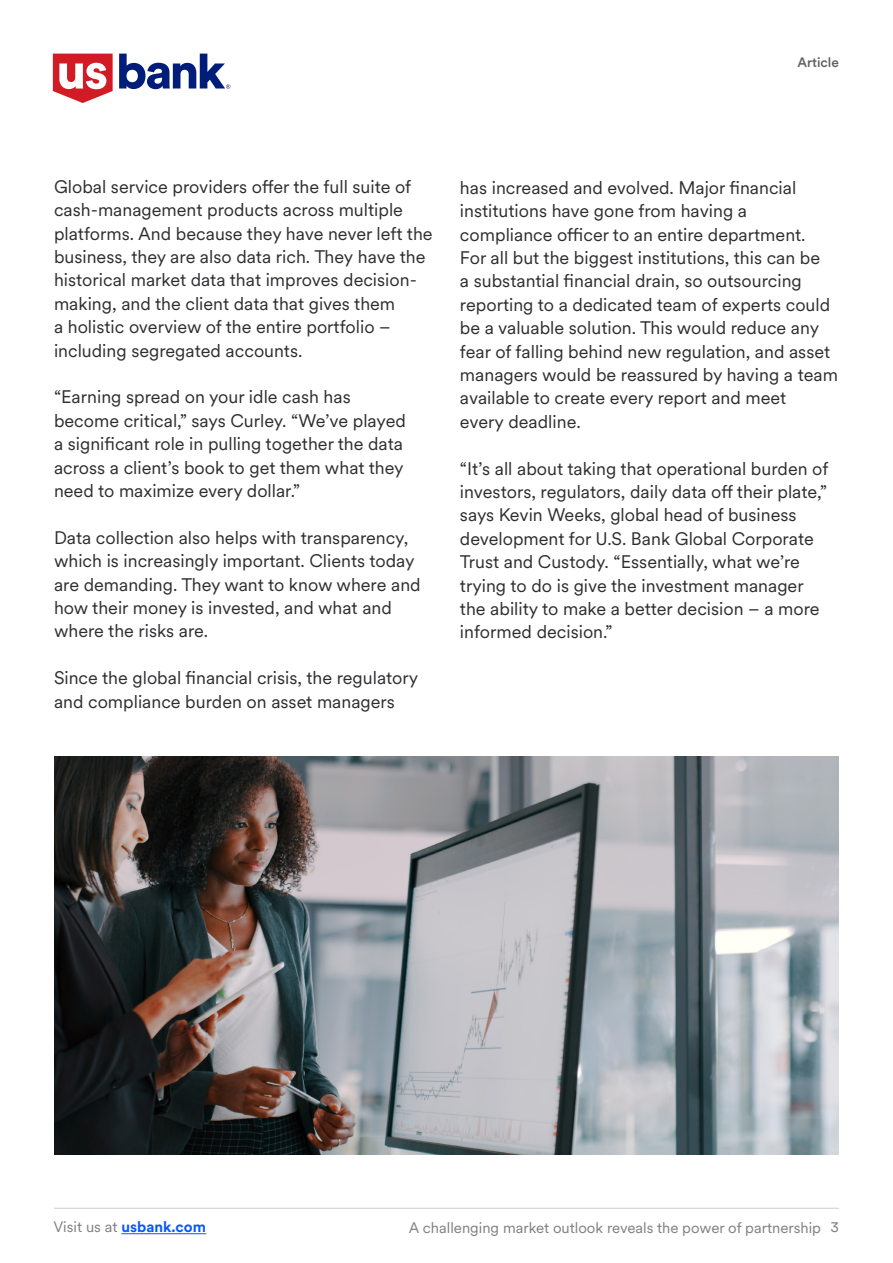
<style>
.page{position:relative;width:893px;height:1263px;background:#fff}
.page>*{position:absolute;margin:0;border:0;box-sizing:border-box;transform-origin:0 0}
.t1{font:18px/23.4px "U.S.Bank Circular";color:#2e2e32}
.t2{font:15px "U.S.Bank Circular";color:#7f7f84}
.t3{font:700 15px "U.S.Bank Circular";color:#0558ff}
.t4{font:500 13.5px "U.S.Bank Circular";color:#616161}
.s1{font-weight:400;color:#7f7f84}
</style>
<div class="page">
<svg style="left:119px;top:54px;width:111px;height:35px"></svg>
<svg style="left:53px;top:54px;width:60px;height:49px"></svg>
<hr style="left:54px;top:1208px;width:785px;height:1px;background:#ccccd2">
<hr style="left:121px;top:1233px;width:85px;height:1px;background:#0558ff">
<img style="left:54px;top:756px;width:785px;height:398px">
<p class="t4" style="left:797px;top:53px;width:43px">Article</p>
<p class="t1" style="left:54px;top:174px;width:380px">Global service providers offer the full suite of cash-management products across multiple platforms. And because they have never left the business, they are also data rich. They have the historical market data that improves decision&shy;making, and the client data that gives them<br>a holistic overview of the entire portfolio – including segregated accounts.</p>
<p class="t1" style="left:54px;top:385px;width:353px">“Earning spread on your idle cash has become critical,” says Curley. “We’ve played a significant role in pulling together the data across a client’s book to get them what they need to maximize every dollar.”</p>
<p class="t1" style="left:54px;top:525px;width:368px">Data collection also helps with transparency, which is increasingly important. Clients today are demanding. They want to know where and how their money is invested, and what and where the risks are.</p>
<p class="t1" style="left:54px;top:665px;width:366px">Since the global financial crisis, the regulatory and compliance burden on asset managers</p>
<p class="t1" style="left:460px;top:175px;width:380px">has increased and evolved. Major financial institutions have gone from having a compliance officer to an entire department.<br>For all but the biggest institutions, this can be<br>a substantial financial drain, so outsourcing reporting to a dedicated team of experts could be a valuable solution. This would reduce any fear of falling behind new regulation, and asset managers would be reassured by having a team available to create every report and meet<br>every deadline.</p>
<p class="t1" style="left:460px;top:456px;width:370px">“It’s all about taking that operational burden of investors, regulators, daily data off their plate,” says Kevin Weeks, global head of business development for U.S. Bank Global Corporate Trust and Custody. “Essentially, what we’re trying to do is give the investment manager the ability to make a better decision – a more informed decision.”</p>
<p class="t3" style="left:53px;top:1216px;width:154px"><span class="s1">Visit us at</span> usbank.com</p>
<p class="t2" style="left:409px;top:1217px;width:431px">A challenging market outlook reveals the power of partnership 3</p>
</div>
